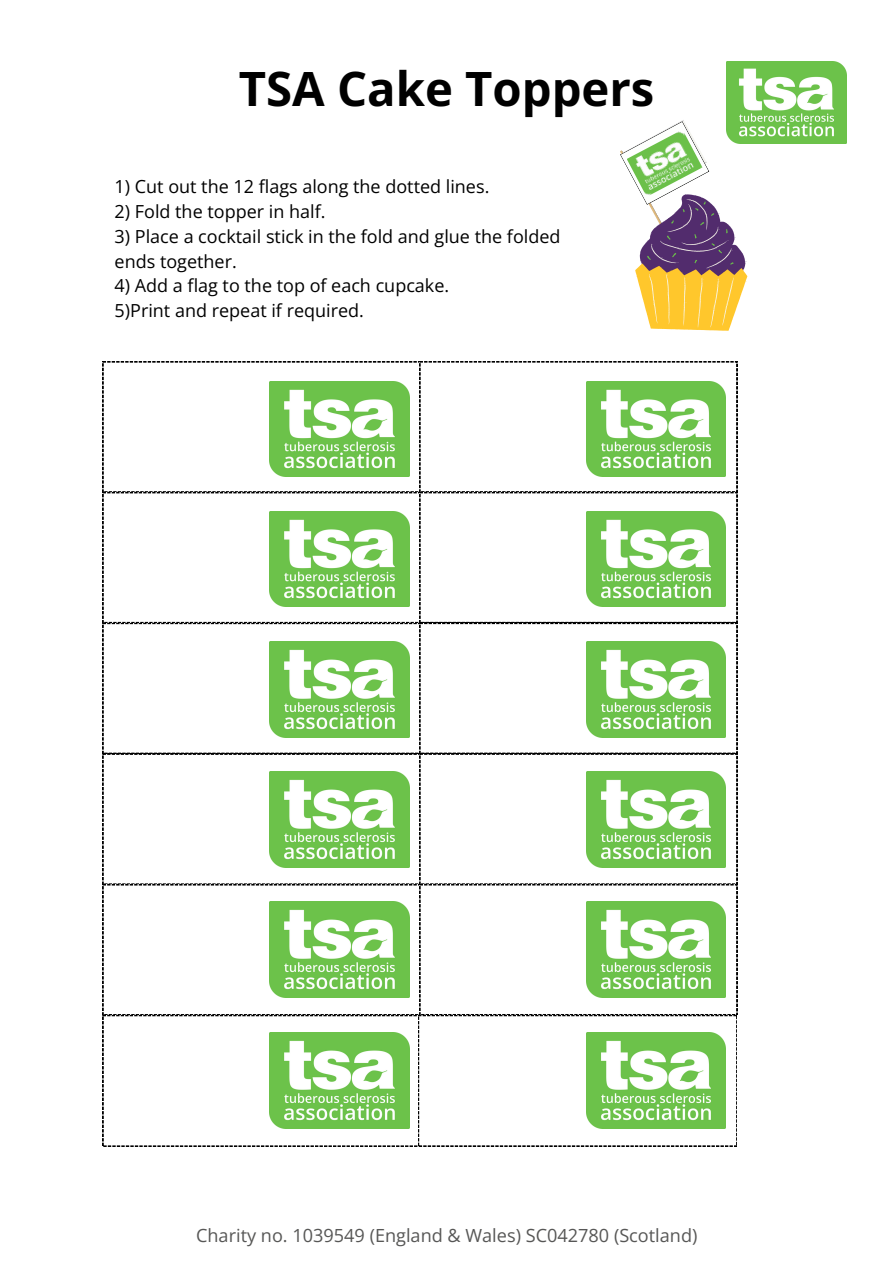
<style>
.page{position:relative;width:894px;height:1264px;background:#fff}
.page>*{position:absolute;margin:0;border:0;box-sizing:border-box;transform-origin:0 0}
.t1{font:700 47.25px "Open Sans";color:#000}
.t2{font:18.15px "Open Sans";color:#575756}
.t3{font:18px/24.8px "Open Sans";color:#000}
</style>
<div class="page">
<img style="left:726px;top:61px;width:120px;height:83px">
<svg style="left:103px;top:361px;width:633px;height:785px"></svg>
<svg style="left:620px;top:121px;width:127px;height:210px"></svg>
<img style="left:269px;top:1032px;width:140px;height:96px">
<img style="left:269px;top:901px;width:140px;height:96px">
<img style="left:269px;top:771px;width:140px;height:96px">
<img style="left:269px;top:641px;width:140px;height:96px">
<img style="left:269px;top:511px;width:140px;height:96px">
<img style="left:269px;top:381px;width:140px;height:95px">
<img style="left:586px;top:1032px;width:139px;height:96px">
<img style="left:586px;top:901px;width:139px;height:96px">
<img style="left:586px;top:771px;width:139px;height:96px">
<img style="left:586px;top:641px;width:139px;height:96px">
<img style="left:586px;top:511px;width:139px;height:96px">
<img style="left:586px;top:381px;width:139px;height:95px">
<img style="left:626px;top:130px;width:76px;height:67px">
<h1 class="t1" style="left:239px;top:56px;width:417px">TSA Cake Toppers</h1>
<p class="t3" style="left:115px;top:174px;width:376px">1) Cut out the 12 flags along the dotted lines.</p>
<p class="t3" style="left:115px;top:199px;width:212px">2) Fold the topper in half.</p>
<p class="t3" style="left:115px;top:223px;width:447px">3) Place a cocktail stick in the fold and glue the folded ends together.</p>
<p class="t3" style="left:115px;top:273px;width:336px">4) Add a flag to the top of each cupcake.</p>
<p class="t3" style="left:115px;top:298px;width:251px">5)Print and repeat if required.</p>
<p class="t2" style="left:196px;top:1222px;width:502px">Charity no. 1039549 (England &amp; Wales) SC042780 (Scotland)</p>
</div>
